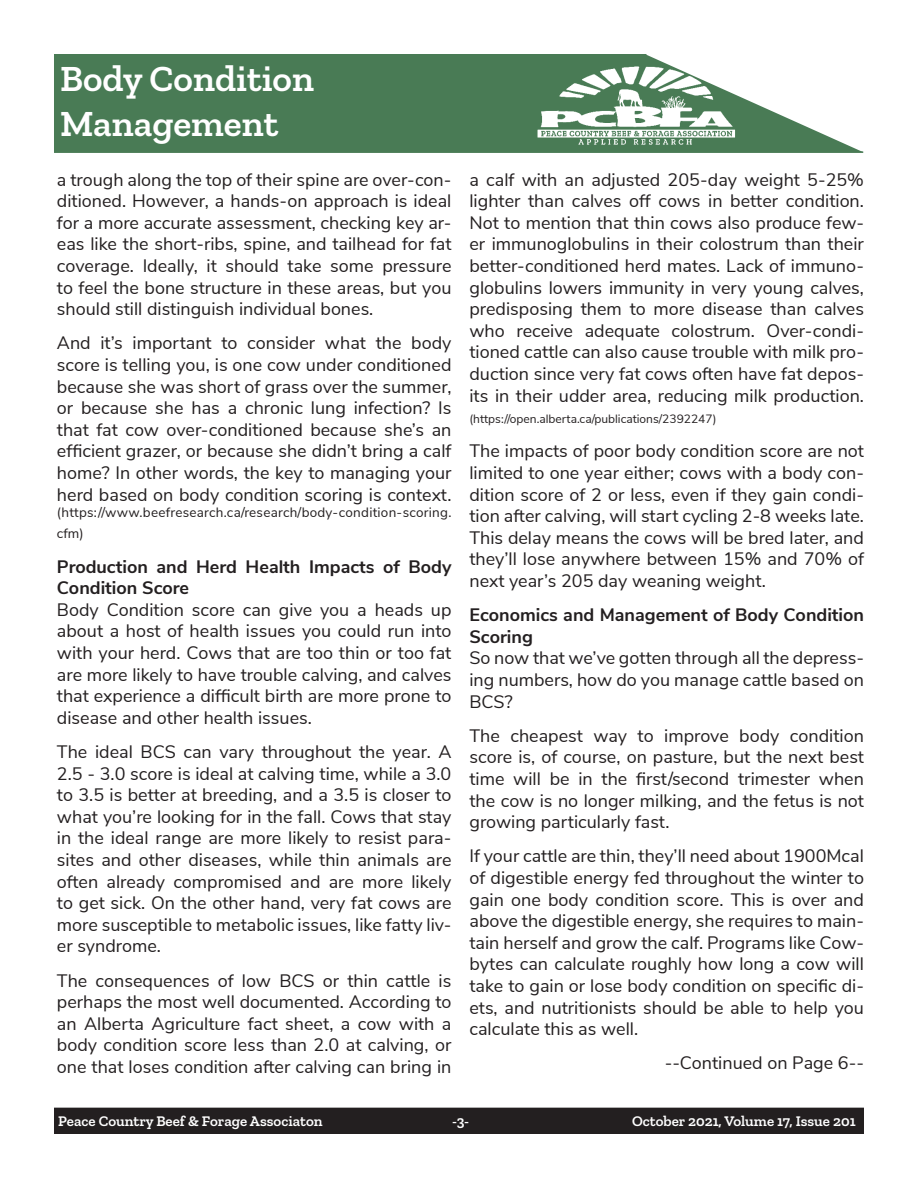
<style>
.page{position:relative;width:918px;height:1188px;background:#fff}
.page>*{position:absolute;margin:0;border:0;box-sizing:border-box;transform-origin:0 0}
.t1{font:600 37.5px "Zilla Slab";color:#fff}
.t2{font:18px/21.6px "Nunito Sans";color:#231f20;text-align:justify}
.t3{font:700 18px/21.6px "Nunito Sans";color:#231f20}
.t4{font:600 15px "Zilla Slab";color:#fff}
.t5{font:13.5px/21.6px "Nunito Sans";letter-spacing:.02em;color:#231f20}
.t6{font:12px "Nunito Sans";color:#231f20}
</style>
<div class="page">
<div style="left:55px;top:1108px;width:808px;height:25px;background:#231f20"></div>
<div style="left:54px;top:1108px;width:810px;height:26px;border:2px solid #231f20"></div>
<svg style="left:54px;top:54px;width:810px;height:99px;background:#648e6e"></svg>
<img style="left:528px;top:62px;width:217px;height:86px">
<p class="t1" style="left:60px;top:57px;width:256px">Body Condition</p>
<p class="t1" style="left:60px;top:102px;width:220px">Management</p>
<p class="t2" style="left:57px;top:167px;width:396px">a trough along the top of their spine are over-con&shy;ditioned. However, a hands-on approach is ideal for a more accurate assessment, checking key ar&shy;eas like the short-ribs, spine, and tailhead for fat coverage. Ideally, it should take some pressure to feel the bone structure in these areas, but you should still distinguish individual bones.</p>
<p class="t2" style="left:57px;top:331px;width:396px">And it’s important to consider what the body score is telling you, is one cow under conditioned because she was short of grass over the summer, or because she has a chronic lung infection? Is that fat cow over-conditioned because she’s an efficient grazer, or because she didn’t bring a calf home? In other words, the key to managing your herd based on body condition scoring is context.</p>
<p class="t5" style="left:57px;top:500px;width:396px">(https://www.beefresearch.ca/research/body-condition-scoring. cfm)</p>
<p class="t3" style="left:57px;top:555px;width:396px">Production and Herd Health Impacts of Body<br>Condition Score</p>
<p class="t2" style="left:57px;top:598px;width:396px">Body Condition score can give you a heads up about a host of health issues you could run into with your herd. Cows that are too thin or too fat are more likely to have trouble calving, and calves that experience a difficult birth are more prone to disease and other health issues.</p>
<p class="t2" style="left:57px;top:740px;width:396px">The ideal BCS can vary throughout the year. A 2.5 - 3.0 score is ideal at calving time, while a 3.0 to 3.5 is better at breeding, and a 3.5 is closer to what you’re looking for in the fall. Cows that stay in the ideal range are more likely to resist para&shy;sites and other diseases, while thin animals are often already compromised and are more likely to get sick. On the other hand, very fat cows are more susceptible to metabolic issues, like fatty liv&shy;er syndrome.</p>
<p class="t2" style="left:57px;top:968px;width:396px">The consequences of low BCS or thin cattle is perhaps the most well documented. According to an Alberta Agriculture fact sheet, a cow with a body condition score less than 2.0 at calving, or one that loses condition after calving can bring in</p>
<p class="t2" style="left:469px;top:167px;width:396px">a calf with an adjusted 205-day weight 5-25% lighter than calves off cows in better condition.<br>Not to mention that thin cows also produce few&shy;er immunoglobulins in their colostrum than their better-conditioned herd mates. Lack of immuno&shy;globulins lowers immunity in very young calves, predisposing them to more disease than calves who receive adequate colostrum. Over-condi&shy;tioned cattle can also cause trouble with milk pro&shy;duction since very fat cows often have fat depos&shy;its in their udder area, reducing milk production.</p>
<p class="t6" style="left:469px;top:410px;width:248px">(https://open.alberta.ca/publications/2392247)</p>
<p class="t2" style="left:469px;top:439px;width:396px">The impacts of poor body condition score are not limited to one year either; cows with a body con&shy;dition score of 2 or less, even if they gain condi&shy;tion after calving, will start cycling 2-8 weeks late.<br>This delay means the cows will be bred later, and they’ll lose anywhere between 15% and 70% of next year’s 205 day weaning weight.</p>
<p class="t3" style="left:469px;top:603px;width:396px">Economics and Management of Body Condition<br>Scoring</p>
<p class="t2" style="left:469px;top:646px;width:396px">So now that we’ve gotten through all the depress&shy;ing numbers, how do you manage cattle based on BCS?</p>
<p class="t2" style="left:469px;top:724px;width:396px">The cheapest way to improve body condition score is, of course, on pasture, but the next best time will be in the first/second trimester when the cow is no longer milking, and the fetus is not growing particularly fast.</p>
<p class="t2" style="left:469px;top:844px;width:396px">If your cattle are thin, they’ll need about 1900Mcal of digestible energy fed throughout the winter to gain one body condition score. This is over and above the digestible energy, she requires to main&shy;tain herself and grow the calf. Programs like Cow&shy;bytes can calculate roughly how long a cow will take to gain or lose body condition on specific di&shy;ets, and nutritionists should be able to help you calculate this as well.</p>
<p class="t2" style="left:665px;top:1051px;width:201px">--Continued on Page 6--</p>
<p class="t4" style="left:58px;top:1112px;width:266px">Peace Country Beef &amp; Forage Associaton</p>
<p class="t4" style="left:452px;top:1112px;width:19px">-3-</p>
<p class="t4" style="left:632px;top:1112px;width:225px">October 2021, Volume 17, Issue 201</p>
</div>
